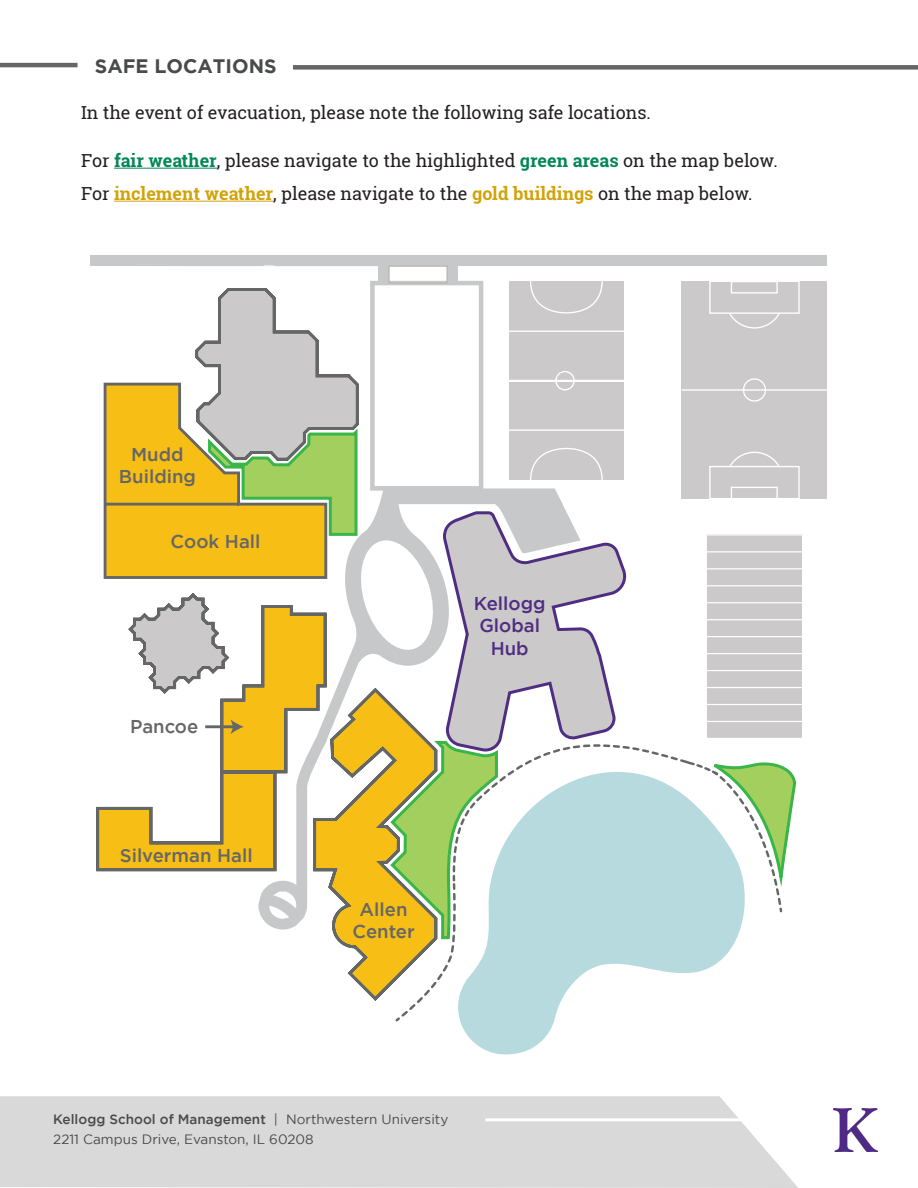
<style>
.page{position:relative;width:918px;height:1188px;background:#fff}
.page>*{position:absolute;margin:0;border:0;box-sizing:border-box;transform-origin:0 0}
.t1{font:700 19.5px "Gotham";color:#494a4a}
.t2{font:500 18.6px/22.2px "Gotham";color:#656666;text-align:center}
.t3{font:500 18.6px/22.2px "Gotham";color:#4f2d82;text-align:center}
.t4{font:18px "Roboto Slab";color:#231f20}
.t5{font:500 13.5px "Gotham";color:#494a4a}
.t6{font:13.5px "Gotham";color:#494a4a}
.s1{font-weight:700;color:#038756}
.s2{font-weight:700;color:#d1a309}
.s3{font-weight:400}
</style>
<div class="page">
<div style="left:378px;top:266px;width:11px;height:17px;background:#c7c8ca"></div>
<div style="left:447px;top:266px;width:11px;height:17px;background:#c7c8ca"></div>
<div style="left:91px;top:255px;width:736px;height:11px;background:#c7c8ca"></div>
<div style="left:388px;top:265px;width:60px;height:19px;border:1px solid #beb7af"></div>
<svg style="left:459px;top:1019px;width:96px;height:36px;fill:#b7dadf"></svg>
<svg style="left:98px;top:279px;width:729px;height:740px"></svg>
<div style="left:0;top:1096px;width:798px;height:92px;background:#dad9d9"></div>
<img style="left:833px;top:1108px;width:44px;height:44px">
<hr style="left:485px;top:1118px;width:325px;height:3px;background:#fff">
<hr style="left:114px;top:168px;width:103px;height:1px;background:#038756">
<hr style="left:114px;top:201px;width:159px;height:1px;background:#d1a309">
<div style="left:293px;top:65px;width:625px;height:5px;background:#666"></div>
<hr style="left:0;top:63px;width:78px;height:4px;background:#666">
<p class="t1" style="left:95px;top:55px;width:183px">SAFE LOCATIONS</p>
<p class="t4" style="left:81px;top:100px;width:571px">In the event of evacuation, please note the following safe locations.</p>
<p class="t4" style="left:81px;top:148px;width:698px">For <span class="s1">fair weather</span>, please navigate to the highlighted <span class="s1">green areas</span> on the map below.</p>
<p class="t4" style="left:81px;top:181px;width:673px">For <span class="s2">inclement weather</span>, please navigate to the <span class="s2">gold buildings</span> on the map below.</p>
<p class="t2" style="left:119px;top:442px;width:79px">Mudd<br>Building</p>
<p class="t2" style="left:171px;top:530px;width:91px">Cook Hall</p>
<p class="t2" style="left:130px;top:715px;width:70px">Pancoe</p>
<p class="t2" style="left:120px;top:844px;width:134px">Silverman Hall</p>
<p class="t3" style="left:474px;top:592px;width:73px">Kellogg<br>Global<br>Hub</p>
<p class="t2" style="left:352px;top:898px;width:64px">Allen<br>Center</p>
<p class="t5" style="left:53px;top:1112px;width:397px">Kellogg School of Management <span class="s3">| Northwestern University</span></p>
<p class="t6" style="left:53px;top:1132px;width:262px">2211 Campus Drive, Evanston, IL 60208</p>
</div>
